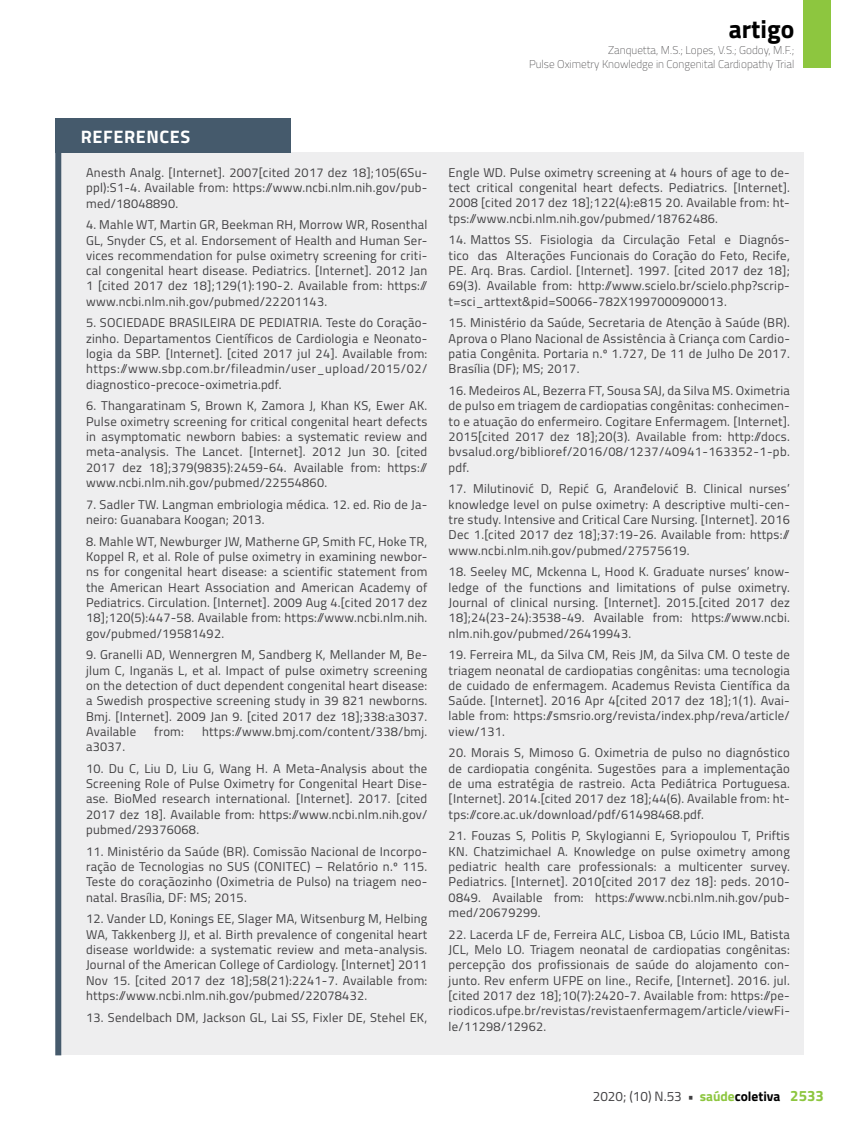
<style>
.page{position:relative;width:859px;height:1132px;background:#fff}
.page>*{position:absolute;margin:0;border:0;box-sizing:border-box;transform-origin:0 0}
.t1{font:700 25.5px "Titillium";color:#000}
.t2{font:700 18px "Titillium";letter-spacing:.035em;color:#fff}
.t3{font:13.5px "Titillium";color:#414042}
.t4{font:12.75px/15.3px "Titillium";letter-spacing:.02em;color:#414042;text-align:justify}
.t5{font:100 11.25px/13.5px "Titillium";color:#414042;text-align:right}
.s1{font-weight:700}
.s2{font-weight:700;color:#8dc63f}
.s3{font-weight:700;color:#000}
.s4{font-weight:700;font-size:15px;color:#8dc63f}
</style>
<div class="page">
<div style="left:804px;top:0;width:27px;height:68px;background:#8dc63f"></div>
<div style="left:61px;top:152px;width:743px;height:902px;background:#eeeeef"></div>
<div style="left:55px;top:118px;width:236px;height:35px;background:#455a6c"></div>
<div style="left:55px;top:134px;width:6px;height:920px;background:#455a6c"></div>
<h1 class="t1" style="left:729px;top:10px;width:67px">artigo</h1>
<p class="t5" style="left:529px;top:43px;width:267px">Zanquetta, M.S.; Lopes, V.S.; Godoy, M.F.;<br>Pulse Oximetry Knowledge in Congenital Cardiopathy Trial</p>
<h2 class="t2" style="left:81px;top:123px;width:111px">REFERENCES</h2>
<p class="t4" style="left:86px;top:164px;width:343px">Anesth Analg. [Internet]. 2007[cited 2017 dez 18];105(6Su&shy;ppl):S1-4. Available from: https://www.ncbi.nlm.nih.gov/pub&shy;med/18048890.</p>
<p class="t4" style="left:86px;top:216px;width:343px">4. Mahle WT, Martin GR, Beekman RH, Morrow WR, Rosenthal GL, Snyder CS, et al. Endorsement of Health and Human Ser&shy;vices recommendation for pulse oximetry screening for criti&shy;cal congenital heart disease. Pediatrics. [Internet]. 2012 Jan 1 [cited 2017 dez 18];129(1):190-2. Available from: https:// www.ncbi.nlm.nih.gov/pubmed/22201143.</p>
<p class="t4" style="left:86px;top:314px;width:343px">5. SOCIEDADE BRASILEIRA DE PEDIATRIA. Teste do Coração&shy;zinho. Departamentos Científicos de Cardiologia e Neonato&shy;logia da SBP. [Internet]. [cited 2017 jul 24]. Available from: https://www.sbp.com.br/fileadmin/user_upload/2015/02/ diagnostico-precoce-oximetria.pdf.</p>
<p class="t4" style="left:86px;top:397px;width:343px">6. Thangaratinam S, Brown K, Zamora J, Khan KS, Ewer AK.<br>Pulse oximetry screening for critical congenital heart defects in asymptomatic newborn babies: a systematic review and meta-analysis. The Lancet. [Internet]. 2012 Jun 30. [cited 2017 dez 18];379(9835):2459-64. Available from: https:// www.ncbi.nlm.nih.gov/pubmed/22554860.</p>
<p class="t4" style="left:86px;top:496px;width:343px">7. Sadler TW. Langman embriologia médica. 12. ed. Rio de Ja&shy;neiro: Guanabara Koogan; 2013.</p>
<p class="t4" style="left:86px;top:532px;width:343px">8. Mahle WT, Newburger JW, Matherne GP, Smith FC, Hoke TR, Koppel R, et al. Role of pulse oximetry in examining newbor&shy;ns for congenital heart disease: a scientific statement from the American Heart Association and American Academy of Pediatrics. Circulation. [Internet]. 2009 Aug 4.[cited 2017 dez 18];120(5):447-58. Available from: https://www.ncbi.nlm.nih. gov/pubmed/19581492.</p>
<p class="t4" style="left:86px;top:646px;width:343px">9. Granelli AD, Wennergren M, Sandberg K, Mellander M, Be&shy;jlum C, Inganäs L, et al. Impact of pulse oximetry screening on the detection of duct dependent congenital heart disease: a Swedish prospective screening study in 39 821 newborns.<br>Bmj. [Internet]. 2009 Jan 9. [cited 2017 dez 18];338:a3037.<br>Available</p>
<p class="t4" style="left:154px;top:722px;width:31px">from:</p>
<p class="t4" style="left:202px;top:722px;width:227px">https://www.bmj.com/content/338/bmj.</p>
<p class="t4" style="left:86px;top:738px;width:40px">a3037.</p>
<p class="t4" style="left:86px;top:759px;width:343px">10. Du C, Liu D, Liu G, Wang H. A Meta-Analysis about the Screening Role of Pulse Oximetry for Congenital Heart Dise&shy;ase. BioMed research international. [Internet]. 2017. [cited 2017 dez 18]. Available from: https://www.ncbi.nlm.nih.gov/ pubmed/29376068.</p>
<p class="t4" style="left:86px;top:842px;width:343px">11. Ministério da Saúde (BR). Comissão Nacional de Incorpo&shy;ração de Tecnologias no SUS (CONITEC) – Relatório n.º 115.<br>Teste do coraçãozinho (Oximetria de Pulso) na triagem neo&shy;natal. Brasília, DF: MS; 2015.</p>
<p class="t4" style="left:86px;top:910px;width:343px">12. Vander LD, Konings EE, Slager MA, Witsenburg M, Helbing WA, Takkenberg JJ, et al. Birth prevalence of congenital heart disease worldwide: a systematic review and meta-analysis.<br>Journal of the American College of Cardiology. [Internet] 2011<br>Nov 15. [cited 2017 dez 18];58(21):2241-7. Available from: https://www.ncbi.nlm.nih.gov/pubmed/22078432.</p>
<p class="t4" style="left:86px;top:1008px;width:343px">13. Sendelbach DM, Jackson GL, Lai SS, Fixler DE, Stehel EK,</p>
<p class="t4" style="left:449px;top:164px;width:343px">Engle WD. Pulse oximetry screening at 4 hours of age to de&shy;tect critical congenital heart defects. Pediatrics. [Internet].<br>2008 [cited 2017 dez 18];122(4):e815‐20. Available from: ht&shy;tps://www.ncbi.nlm.nih.gov/pubmed/18762486.</p>
<p class="t4" style="left:449px;top:232px;width:343px">14. Mattos SS. Fisiologia da Circulação Fetal e Diagnós&shy;tico das Alterações Funcionais do Coração do Feto, Recife, PE. Arq. Bras. Cardiol. [Internet]. 1997. [cited 2017 dez 18]; 69(3). Available from: http://www.scielo.br/scielo.php?scrip&shy;t=sci_arttext&amp;pid=S0066-782X1997000900013.</p>
<p class="t4" style="left:449px;top:314px;width:343px">15. Ministério da Saúde, Secretaria de Atenção à Saúde (BR).<br>Aprova o Plano Nacional de Assistência à Criança com Cardio&shy;patia Congênita. Portaria n.º 1.727, De 11 de Julho De 2017.<br>Brasília (DF); MS; 2017.</p>
<p class="t4" style="left:449px;top:382px;width:343px">16. Medeiros AL, Bezerra FT, Sousa SAJ, da Silva MS. Oximetria de pulso em triagem de cardiopatias congênitas: conhecimen&shy;to e atuação do enfermeiro. Cogitare Enfermagem. [Internet].<br>2015[cited 2017 dez 18];20(3). Available from: http://docs. bvsalud.org/biblioref/2016/08/1237/40941-163352-1-pb. pdf.</p>
<p class="t4" style="left:449px;top:480px;width:343px">17. Milutinović D, Repić G, Aranđelović B. Clinical nurses’ knowledge level on pulse oximetry: A descriptive multi-cen&shy;tre study. Intensive and Critical Care Nursing. [Internet]. 2016<br>Dec 1.[cited 2017 dez 18];37:19-26. Available from: https:// www.ncbi.nlm.nih.gov/pubmed/27575619.</p>
<p class="t4" style="left:449px;top:563px;width:343px">18. Seeley MC, Mckenna L, Hood K. Graduate nurses’ know&shy;ledge of the functions and limitations of pulse oximetry.<br>Journal of clinical nursing. [Internet]. 2015.[cited 2017 dez 18];24(23-24):3538-49. Available from: https://www.ncbi. nlm.nih.gov/pubmed/26419943.</p>
<p class="t4" style="left:449px;top:646px;width:343px">19. Ferreira ML, da Silva CM, Reis JM, da Silva CM. O teste de triagem neonatal de cardiopatias congênitas: uma tecnologia de cuidado de enfermagem. Academus Revista Científica da Saúde. [Internet]. 2016 Apr 4[cited 2017 dez 18];1(1). Avai&shy;lable from: https://smsrio.org/revista/index.php/reva/article/ view/131.</p>
<p class="t4" style="left:449px;top:744px;width:343px">20. Morais S, Mimoso G. Oximetria de pulso no diagnóstico de cardiopatia congénita. Sugestões para a implementação de uma estratégia de rastreio. Acta Pediátrica Portuguesa. [Internet]. 2014.[cited 2017 dez 18];44(6). Available from: ht&shy;tps://core.ac.uk/download/pdf/61498468.pdf.</p>
<p class="t4" style="left:449px;top:827px;width:343px">21. Fouzas S, Politis P, Skylogianni E, Syriopoulou T, Priftis KN. Chatzimichael A. Knowledge on pulse oximetry among pediatric health care professionals: a multicenter survey.<br>Pediatrics. [Internet]. 2010[cited 2017 dez 18]: peds. 2010- 0849. Available from: https://www.ncbi.nlm.nih.gov/pub&shy;med/20679299.</p>
<p class="t4" style="left:449px;top:925px;width:343px">22. Lacerda LF de, Ferreira ALC, Lisboa CB, Lúcio IML, Batista JCL, Melo LO. Triagem neonatal de cardiopatias congênitas: percepção dos profissionais de saúde do alojamento con&shy;junto. Rev enferm UFPE on line., Recife, [Internet]. 2016. jul. [cited 2017 dez 18];10(7):2420-7. Available from: https://pe&shy;riodicos.ufpe.br/revistas/revistaenfermagem/article/viewFi&shy;le/11298/12962.</p>
<p class="t3" style="left:593px;top:1086px;width:233px">2020; (10) N.53 <span class="s1">•</span> <span class="s2">saúde</span><span class="s3">coletiva</span> <span class="s4">2533</span></p>
</div>
